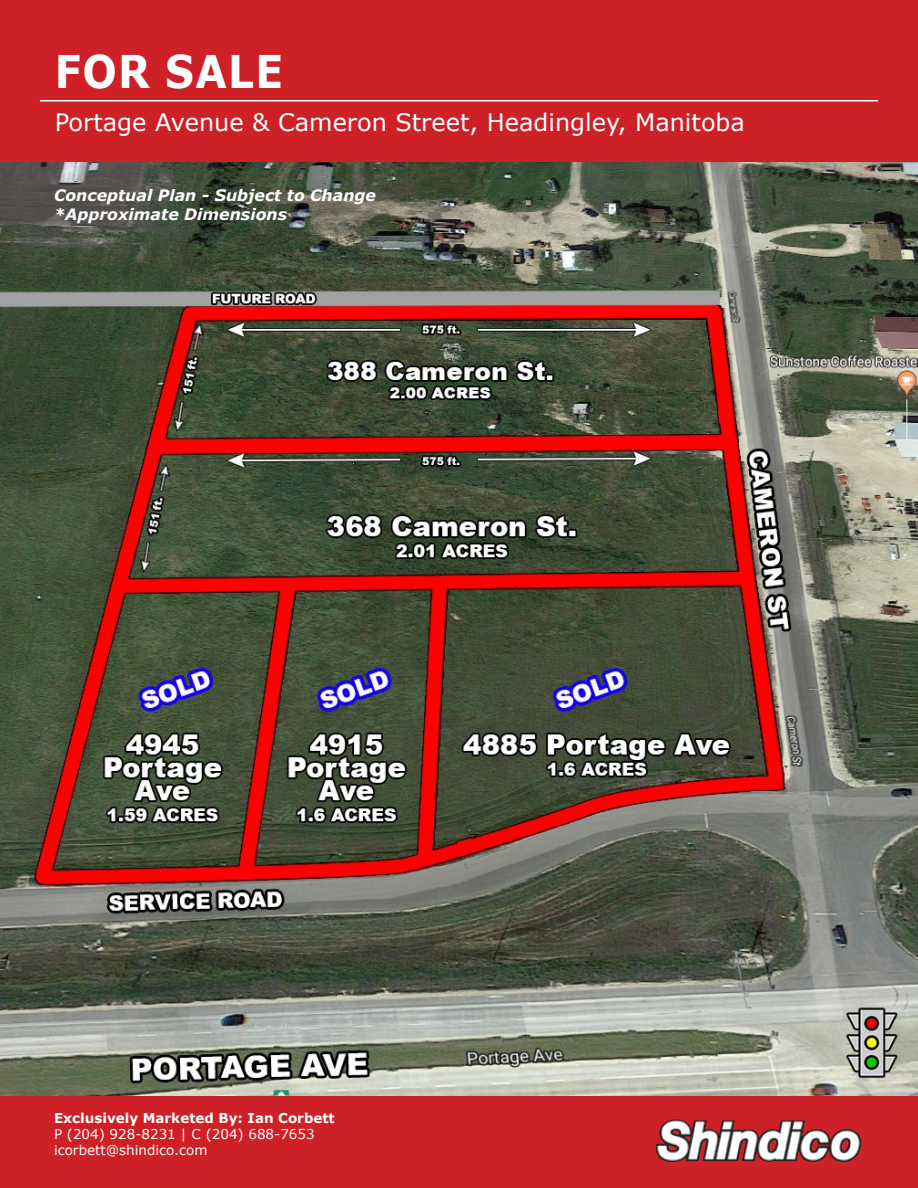
<style>
.page{position:relative;width:918px;height:1188px;background:#fff}
.page>*{position:absolute;margin:0;border:0;box-sizing:border-box;transform-origin:0 0}
.t1{font:700 45px "Verdana";letter-spacing:.035em;color:#fff;scale:.9 1}
.t2{font:24px "Verdana";color:#fff}
.t3{font:italic 700 15.75px/18.9px "Verdana";color:#fff}
.t4{font:13.5px/16.2px "Verdana";color:#fff}
.t5{font:700 13.5px "Verdana";color:#fff}
</style>
<div class="page">
<div style="left:0;top:0;width:918px;height:162px;background:#cd2027"></div>
<div style="left:0;top:1096px;width:918px;height:92px;background:#cd2027"></div>
<img style="left:655px;top:1120px;width:207px;height:42px">
<hr style="left:40px;top:100px;width:838px;height:1px;background:#fff">
<img style="left:0;top:162px;width:918px;height:934px">
<h1 class="t1" style="left:55px;top:40px;width:255px">FOR SALE</h1>
<h2 class="t2" style="left:55px;top:106px;width:692px">Portage Avenue &amp; Cameron Street, Headingley, Manitoba</h2>
<p class="t3" style="left:54px;top:186px;width:324px">Conceptual Plan - Subject to Change *Approximate Dimensions</p>
<p class="t5" style="left:54px;top:1108px;width:282px">Exclusively Marketed By: Ian Corbett</p>
<p class="t4" style="left:54px;top:1126px;width:262px">P (204) 928-8231 | C (204) 688-7653 icorbett@shindico.com</p>
</div>
